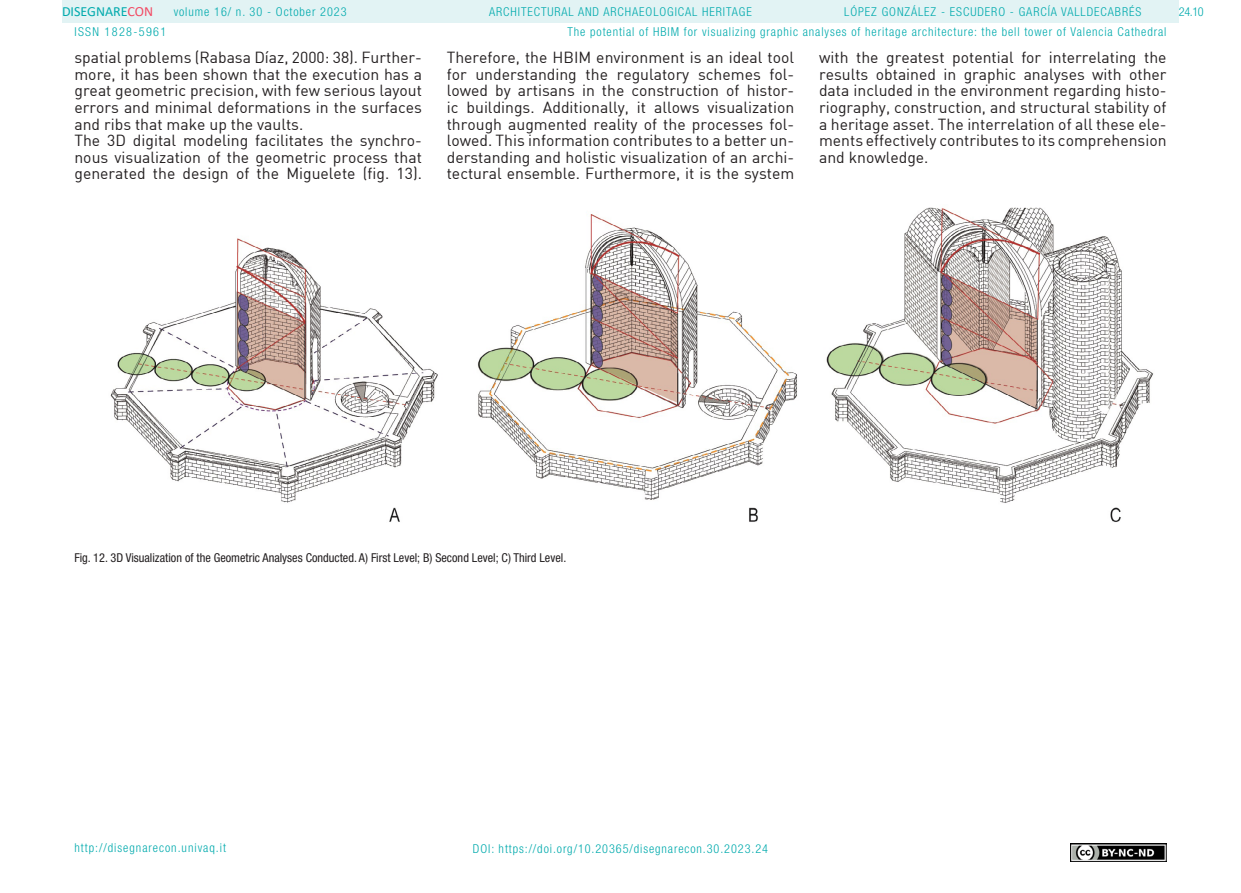
<style>
.page{position:relative;width:1241px;height:893px;background:#fff}
.page>*{position:absolute;margin:0;border:0;box-sizing:border-box;transform-origin:0 0}
.t1{font:15.75px/16.6px "DIN";color:#231f20;text-align:justify}
.t2{font:14px "Calibri";color:#00aaad}
.t3{font:300 condensed 12.25px "Helvetica Neue LT Std";letter-spacing:.075em;color:#00aaad}
.t4{font:condensed 12.25px "Helvetica Neue LT Std";color:#231f20}
.t5{font:300 condensed 12.25px "Helvetica Neue LT Std";letter-spacing:.11em;color:#00aaad}
.s1{color:#f24862}
</style>
<div class="page">
<div style="left:62px;top:0;width:1116px;height:23px;background:#e2f3f4"></div>
<img style="left:1070px;top:843px;width:96px;height:18px">
<img style="left:110px;top:207px;width:1044px;height:315px">
<p class="t2" style="left:62px;top:2px;width:93px">DISEGNARE<span class="s1">CON</span></p>
<p class="t3" style="left:844px;top:5px;width:298px">LÓPEZ GONZÁLEZ - ESCUDERO - GARCÍA VALLDECABRÉS</p>
<p class="t3" style="left:174px;top:5px;width:174px">volume 16/ n. 30 - October 2023</p>
<p class="t3" style="left:489px;top:5px;width:264px">ARCHITECTURAL AND ARCHAEOLOGICAL HERITAGE</p>
<p class="t5" style="left:74px;top:24px;width:93px">ISSN 1828-5961</p>
<p class="t1" style="left:74px;top:49px;width:349px;text-align:left">spatial problems (Rabasa Díaz, 2000: 38). Further&shy;more, it has been shown that the execution has a great geometric precision, with few serious layout errors and minimal deformations in the surfaces and ribs that make up the vaults.<br>The 3D digital modeling facilitates the synchro&shy;nous visualization of the geometric process that generated the design of the Miguelete (fig. 13).</p>
<p class="t3" style="left:567px;top:25px;width:600px">The potential of HBIM for visualizing graphic analyses of heritage architecture: the bell tower of Valencia Cathedral</p>
<p class="t1" style="left:446px;top:49px;width:349px">Therefore, the HBIM environment is an ideal tool for understanding the regulatory schemes fol&shy;lowed by artisans in the construction of histor&shy;ic buildings. Additionally, it allows visualization through augmented reality of the processes fol&shy;lowed. This information contributes to a better un&shy;derstanding and holistic visualization of an archi&shy;tectural ensemble. Furthermore, it is the system</p>
<p class="t1" style="left:819px;top:49px;width:349px">with the greatest potential for interrelating the results obtained in graphic analyses with other data included in the environment regarding histo&shy;riography, construction, and structural stability of a heritage asset. The interrelation of all these ele&shy;ments effectively contributes to its comprehension and knowledge.</p>
<p class="t3" style="left:1178px;top:5px;width:26px">24.10</p>
<p class="t4" style="left:74px;top:550px;width:493px">Fig. 12. 3D Visualization of the Geometric Analyses Conducted. A) First Level; B) Second Level; C) Third Level.</p>
<p class="t3" style="left:74px;top:841px;width:153px">http://disegnarecon.univaq.it</p>
<p class="t3" style="left:473px;top:842px;width:296px">DOI: https://doi.org/10.20365/disegnarecon.30.2023.24</p>
</div>
